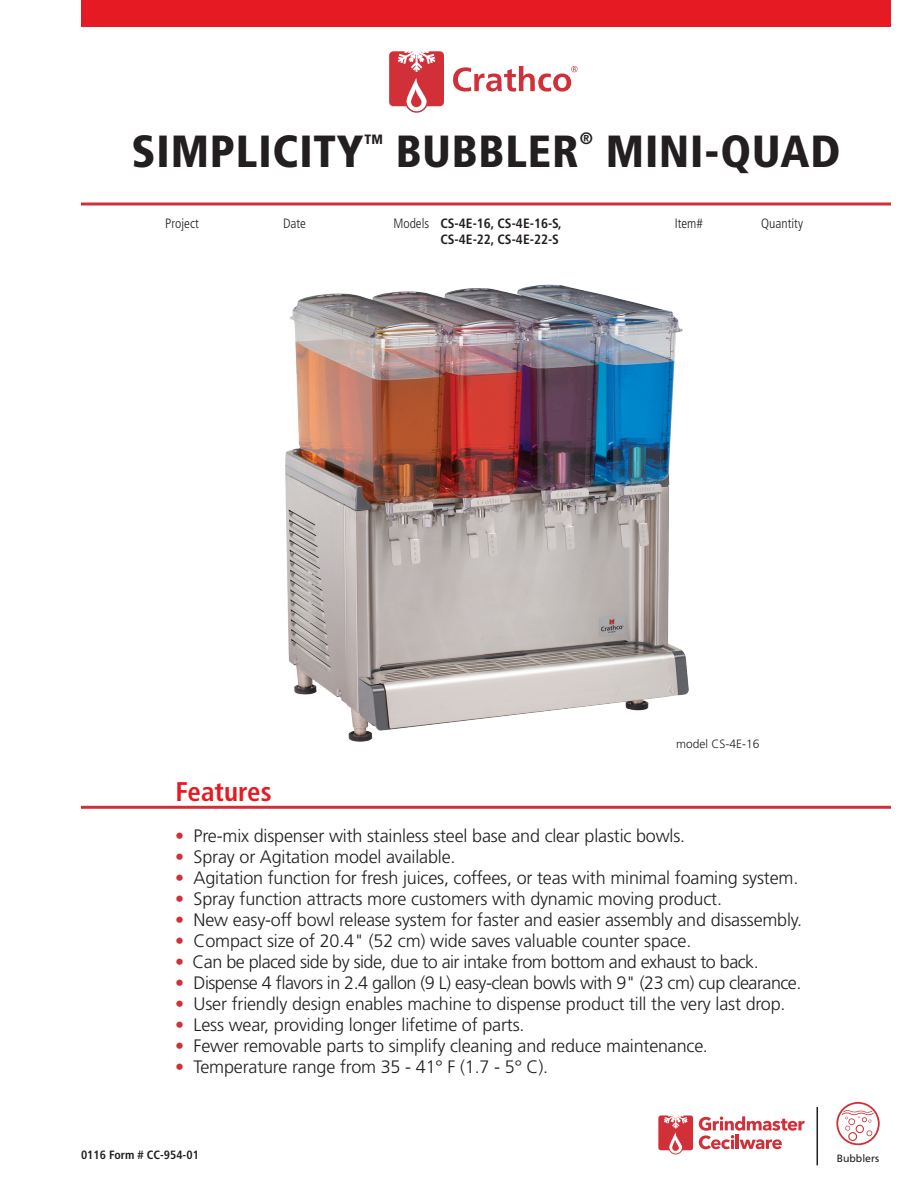
<style>
.page{position:relative;width:918px;height:1188px;background:#fff}
.page>*{position:absolute;margin:0;border:0;box-sizing:border-box;transform-origin:0 0}
.t1{font:900 condensed 45px "Frutiger LT Std";letter-spacing:.02em;color:#231f20}
.t2{font:700 condensed 27px "Frutiger LT Std";color:#e51a23}
.t3{font:300 18px "Frutiger LT Std";letter-spacing:-.01em;color:#231f20}
.t4{font:300 18px "Frutiger LT Std";letter-spacing:-.03em;color:#231f20}
.t5{font:900 condensed 16.5px "Frutiger LT Std";color:#231f20}
.t6{font:700 condensed 13.5px/16.2px "Frutiger LT Std";color:#231f20}
.t7{font:300 condensed 13.5px "Frutiger LT Std";color:#231f20}
.t8{font:900 condensed 13.5px "Frutiger LT Std";color:#231f20}
.t9{font:700 condensed 12px "Frutiger LT Std";color:#231f20}
.t10{font:300 12px "Frutiger LT Std";color:#231f20}
.t11{font:10.5px "Frutiger LT Std";color:#231f20}
.s1{color:#d23038}
</style>
<div class="page">
<svg style="left:389px;top:51px;width:55px;height:62px"></svg>
<svg style="left:453px;top:66px;width:125px;height:26px"></svg>
<div style="left:81px;top:0;width:810px;height:27px;background:#e51a23"></div>
<svg style="left:658px;top:1116px;width:35px;height:38px"></svg>
<svg style="left:699px;top:1116px;width:106px;height:33px"></svg>
<hr style="left:817px;top:1107px;width:1px;height:58px;background:#231f20">
<svg style="left:836px;top:1102px;width:44px;height:43px"></svg>
<svg style="left:81px;top:202px;width:810px;height:4px;background:#dd6369"></svg>
<hr style="left:81px;top:806px;width:810px;height:3px;background:#d23038">
<img style="left:285px;top:284px;width:404px;height:458px">
<h1 class="t1" style="left:131px;top:124px;width:234px">SIMPLICITY</h1>
<p class="t8" style="left:365px;top:131px;width:20px">TM</p>
<h1 class="t1" style="left:396px;top:124px;width:184px">BUBBLER</h1>
<p class="t5" style="left:580px;top:128px;width:15px">®</p>
<h1 class="t1" style="left:606px;top:124px;width:236px">MINI-QUAD</h1>
<p class="t7" style="left:165px;top:216px;width:35px">Project</p>
<p class="t7" style="left:283px;top:216px;width:25px">Date</p>
<p class="t7" style="left:393px;top:216px;width:37px">Models</p>
<p class="t7" style="left:675px;top:216px;width:30px">Item#</p>
<p class="t7" style="left:761px;top:216px;width:43px">Quantity</p>
<p class="t6" style="left:440px;top:215px;width:123px">CS-4E-16, CS-4E-16-S,<br>CS-4E-22, CS-4E-22-S</p>
<p class="t10" style="left:676px;top:737px;width:85px">model CS-4E-16</p>
<h2 class="t2" style="left:176px;top:776px;width:98px">Features</h2>
<p class="t3" style="left:175px;top:825px;width:512px"><span class="s1">•</span> Pre-mix dispenser with stainless steel base and clear plastic bowls.</p>
<p class="t3" style="left:175px;top:846px;width:282px"><span class="s1">•</span> Spray or Agitation model available.</p>
<p class="t3" style="left:175px;top:867px;width:625px"><span class="s1">•</span> Agitation function for fresh juices, coffees, or teas with minimal foaming system.</p>
<p class="t3" style="left:175px;top:888px;width:548px"><span class="s1">•</span> Spray function attracts more customers with dynamic moving product.</p>
<p class="t3" style="left:175px;top:909px;width:628px"><span class="s1">•</span> New easy-off bowl release system for faster and easier assembly and disassembly.</p>
<p class="t3" style="left:175px;top:930px;width:518px"><span class="s1">•</span> Compact size of 20.4" (52 cm) wide saves valuable counter space.</p>
<p class="t4" style="left:175px;top:951px;width:585px"><span class="s1">•</span> Can be placed side by side, due to air intake from bottom and exhaust to back.</p>
<p class="t4" style="left:175px;top:972px;width:628px"><span class="s1">•</span> Dispense 4 flavors in 2.4 gallon (9 L) easy-clean bowls with 9" (23 cm) cup clearance.</p>
<p class="t3" style="left:175px;top:993px;width:612px"><span class="s1">•</span> User friendly design enables machine to dispense product till the very last drop.</p>
<p class="t3" style="left:175px;top:1014px;width:351px"><span class="s1">•</span> Less wear, providing longer lifetime of parts.</p>
<p class="t3" style="left:175px;top:1035px;width:534px"><span class="s1">•</span> Fewer removable parts to simplify cleaning and reduce maintenance.</p>
<p class="t3" style="left:175px;top:1056px;width:375px"><span class="s1">•</span> Temperature range from 35 - 41° F (1.7 - 5° C).</p>
<p class="t9" style="left:81px;top:1148px;width:119px">0116 Form # CC-954-01</p>
<p class="t11" style="left:837px;top:1152px;width:44px">Bubblers</p>
</div>
